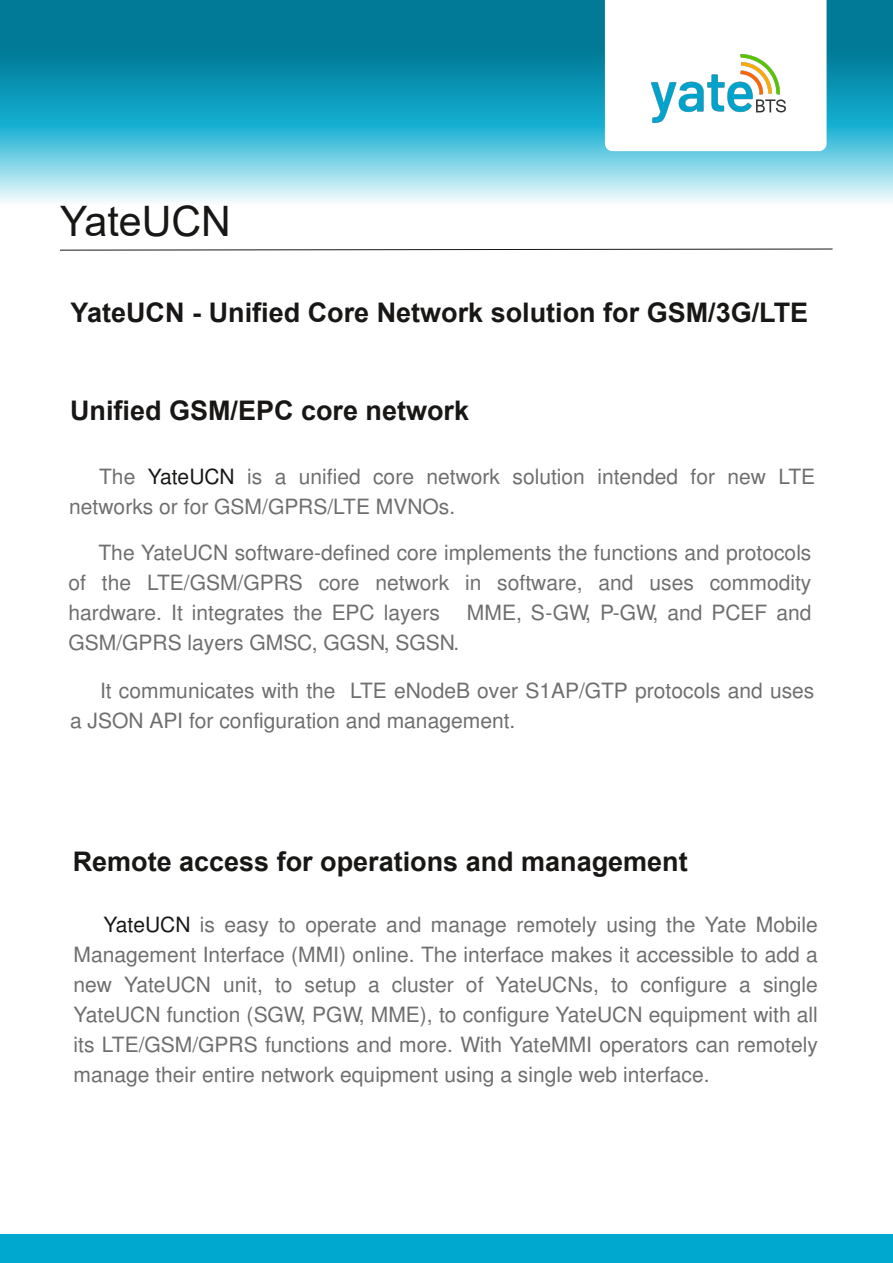
<style>
.page{position:relative;width:893px;height:1263px;background:#fff}
.page>*{position:absolute;margin:0;border:0;box-sizing:border-box;transform-origin:0 0}
.t1{font:42px "Arial";color:#181715}
.t2{font:700 27px "Arial";color:#181715}
.t3{font:21px/30px "Tarablus";color:#6f6e6e}
.s1{color:#181715}
</style>
<div class="page">
<svg style="left:0;top:0;width:893px;height:202px;background:#3eaac3"></svg>
<svg style="left:605px;top:0;width:221px;height:151px"></svg>
<svg style="left:60px;top:248px;width:773px;height:3px"></svg>
<div style="left:0;top:1234px;width:893px;height:29px;background:#00a8cf"></div>
<img style="left:652px;top:55px;width:133px;height:67px">
<h1 class="t1" style="left:60px;top:198px;width:173px">YateUCN</h1>
<p class="t2" style="left:71px;top:298px;width:739px">YateUCN - Unified Core Network solution for GSM/3G/LTE</p>
<p class="t2" style="left:70px;top:396px;width:401px">Unified GSM/EPC core network</p>
<p class="t3" style="left:69px;top:460px;width:747px;text-indent:30px">The <span class="s1">YateUCN</span> is a unified core network solution intended for new LTE networks or for GSM/GPRS/LTE MVNOs.</p>
<p class="t3" style="left:69px;top:536px;width:744px;text-align:justify;text-indent:30px">The YateUCN software-defined core implements the functions and protocols of the LTE/GSM/GPRS core network in software, and uses commodity hardware. It integrates the EPC layers</p>
<p class="t3" style="left:467px;top:596px;width:346px">MME, S-GW, P-GW, and PCEF and</p>
<p class="t3" style="left:69px;top:626px;width:392px">GSM/GPRS layers GMSC, GGSN, SGSN.</p>
<p class="t3" style="left:70px;top:674px;width:746px;text-indent:30px">It communicates with the LTE eNodeB over S1AP/GTP protocols and uses a JSON API for configuration and management.</p>
<p class="t2" style="left:73px;top:847px;width:616px">Remote access for operations and management</p>
<p class="t3" style="left:74px;top:907px;width:746px;text-align:justify;text-indent:30px"><span class="s1">YateUCN</span> is easy to operate and manage remotely using the Yate Mobile Management Interface (MMI) online. The interface makes it accessible to add a new YateUCN unit, to setup a cluster of YateUCNs, to configure a single YateUCN function (SGW, PGW, MME), to configure YateUCN equipment with all its LTE/GSM/GPRS functions and more. With YateMMI operators can remotely manage their entire network equipment using a single web interface.</p>
</div>
